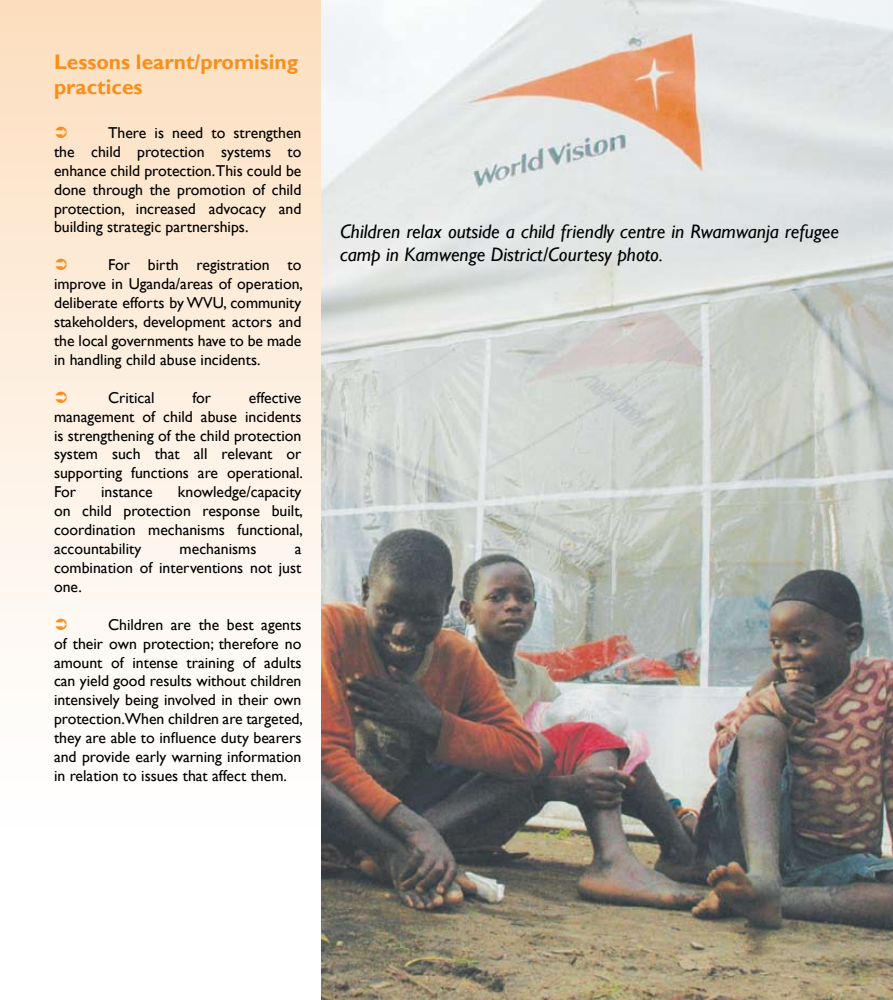
<style>
.page{position:relative;width:893px;height:1000px;background:#fff}
.page>*{position:absolute;margin:0;border:0;box-sizing:border-box;transform-origin:0 0}
.t1{font:700 21px/25.2px "Gill Sans";color:#f78f1e}
.t2{font:italic 19.5px/23.4px "Gill Sans";color:#000}
.t3{font:15.75px/18.9px "Gill Sans";color:#000;text-align:justify}
</style>
<div class="page">
<div style="left:0;top:0;width:893px;height:838px;background:linear-gradient(to bottom,#fcdfc0,#fff)"></div>
<img style="left:321px;top:0;width:572px;height:999px">
<svg style="left:56px;top:126px;width:11px;height:12px"></svg>
<svg style="left:56px;top:259px;width:11px;height:11px"></svg>
<svg style="left:56px;top:391px;width:11px;height:11px"></svg>
<svg style="left:56px;top:618px;width:11px;height:11px"></svg>
<h1 class="t1" style="left:54px;top:49px;width:246px">Lessons learnt/promising practices</h1>
<p class="t3" style="left:54px;top:123px;width:249px;text-indent:54px">There is need to strengthen the child protection systems to enhance child protection.This could be done through the promotion of child protection, increased advocacy and building strategic partnerships.</p>
<p class="t3" style="left:54px;top:256px;width:251px;text-indent:54px">For birth registration to improve in Uganda/areas of operation, deliberate efforts by WVU, community stakeholders, development actors and the local governments have to be made in handling child abuse incidents.</p>
<p class="t3" style="left:108px;top:388px;width:48px">Critical</p>
<p class="t3" style="left:192px;top:388px;width:20px">for</p>
<p class="t3" style="left:54px;top:388px;width:251px;text-indent:195px">effective management of child abuse incidents is strengthening of the child protection system such that all relevant or supporting functions are operational.<br>For</p>
<p class="t3" style="left:54px;top:482px;width:251px;text-indent:124px">knowledge/capacity on child protection response built, coordination mechanisms functional, accountability</p>
<p class="t3" style="left:101px;top:482px;width:53px">instance</p>
<p class="t3" style="left:180px;top:539px;width:78px">mechanisms</p>
<p class="t3" style="left:54px;top:539px;width:249px;text-indent:241px">a combination of interventions not just one.</p>
<p class="t3" style="left:54px;top:615px;width:251px;text-indent:54px">Children are the best agents of their own protection; therefore no amount of intense training of adults can yield good results without children intensively being involved in their own protection.When children are targeted, they are able to influence duty bearers and provide early warning information in relation to issues that affect them.</p>
<p class="t2" style="left:340px;top:219px;width:500px">Children relax outside a child friendly centre in Rwamwanja refugee camp in Kamwenge District/Courtesy photo.</p>
</div>
